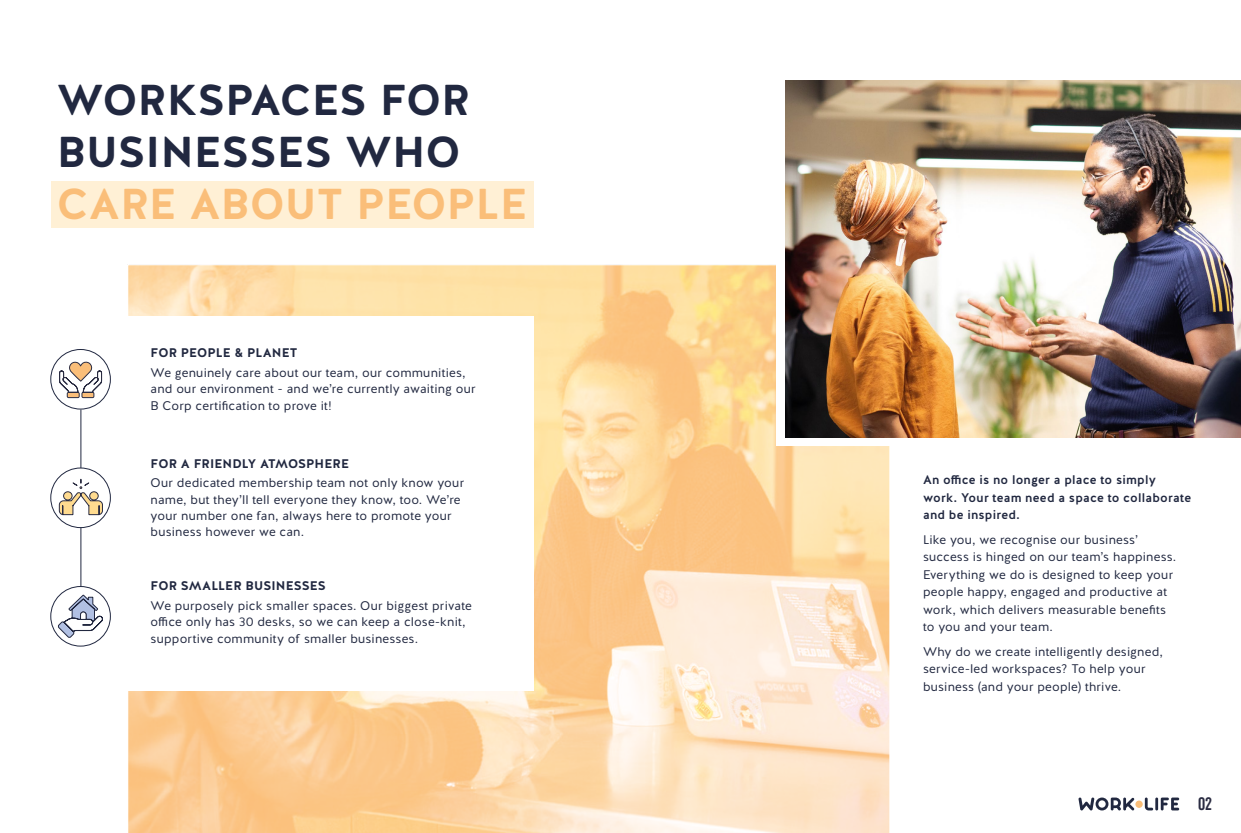
<style>
.page{position:relative;width:1241px;height:833px;background:#fff}
.page>*{position:absolute;margin:0;border:0;box-sizing:border-box;transform-origin:0 0}
.t1{font:700 43.12px/51.8px "Halis R";color:#212840}
.t2{font:700 43.12px "Halis R";color:#fabe79}
.t3{font:17.5px "Veneer Clean Soft";color:#2a2c42}
.t4{font:12.5px/17.5px "Halis R";letter-spacing:.015em;color:#212840}
.t5{font:500 12.5px/17.5px "Halis R";letter-spacing:.015em;color:#212840}
.t6{font:700 12.5px "Halis R";letter-spacing:.005em;color:#212840}
</style>
<div class="page">
<svg style="left:1144px;top:797px;width:34px;height:13px"></svg>
<svg style="left:1078px;top:797px;width:56px;height:13px"></svg>
<div style="left:1135px;top:800px;width:7px;height:8px;background:#fabe79;border-radius:50%"></div>
<svg style="left:127px;top:264px;width:763px;height:569px;background:#fcd9a8"></svg>
<svg style="left:50px;top:316px;width:483px;height:375px"></svg>
<hr style="left:80px;top:409px;width:1px;height:177px;background:#212841">
<div style="left:51px;top:181px;width:482px;height:47px;background:#fff0d5"></div>
<div style="left:51px;top:349px;width:59px;height:60px;background:#fff;border-radius:50%"></div>
<div style="left:50px;top:349px;width:61px;height:60px;border:1px solid #212841;border-radius:50%"></div>
<div style="left:51px;top:468px;width:59px;height:59px;background:#fff;border-radius:50%"></div>
<div style="left:50px;top:467px;width:61px;height:61px;border:1px solid #212841;border-radius:50%"></div>
<div style="left:51px;top:586px;width:59px;height:60px;background:#fff;border-radius:50%"></div>
<div style="left:50px;top:586px;width:61px;height:60px;border:1px solid #212841;border-radius:50%"></div>
<svg style="left:58px;top:478px;width:45px;height:38px"></svg>
<svg style="left:58px;top:360px;width:45px;height:38px"></svg>
<svg style="left:776px;top:80px;width:152px;height:366px"></svg>
<img style="left:784px;top:81px;width:456px;height:356px">
<svg style="left:57px;top:594px;width:46px;height:45px"></svg>
<h1 class="t1" style="left:57px;top:75px;width:415px">WORKSPACES FOR<br>BUSINESSES WHO</h1>
<h1 class="t2" style="left:57px;top:176px;width:472px">CARE ABOUT PEOPLE</h1>
<p class="t6" style="left:151px;top:345px;width:148px">FOR PEOPLE &amp; PLANET</p>
<p class="t4" style="left:151px;top:365px;width:326px;line-height:16.2px">We genuinely care about our team, our communities, and our environment - and we’re currently awaiting our<br>B Corp certification to prove it!</p>
<p class="t6" style="left:151px;top:455px;width:200px">FOR A FRIENDLY ATMOSPHERE</p>
<p class="t4" style="left:151px;top:475px;width:315px;line-height:16.2px">Our dedicated membership team not only know your name, but they’ll tell everyone they know, too. We’re your number one fan, always here to promote your business however we can.</p>
<p class="t6" style="left:151px;top:578px;width:177px">FOR SMALLER BUSINESSES</p>
<p class="t4" style="left:151px;top:598px;width:323px;line-height:16.2px">We purposely pick smaller spaces. Our biggest private office only has 30 desks, so we can keep a close-knit, supportive community of smaller businesses.</p>
<p class="t5" style="left:922px;top:471px;width:269px">An office is no longer a place to simply work. Your team need a space to collaborate and be inspired.</p>
<p class="t4" style="left:922px;top:531px;width:255px">Like you, we recognise our business’ success is hinged on our team’s happiness.<br>Everything we do is designed to keep your people happy, engaged and productive at work, which delivers measurable benefits to you and your team.</p>
<p class="t4" style="left:922px;top:643px;width:241px">Why do we create intelligently designed, service-led workspaces? To help your business (and your people) thrive.</p>
<h2 class="t3" style="left:1197px;top:793px;width:16px">02</h2>
</div>
